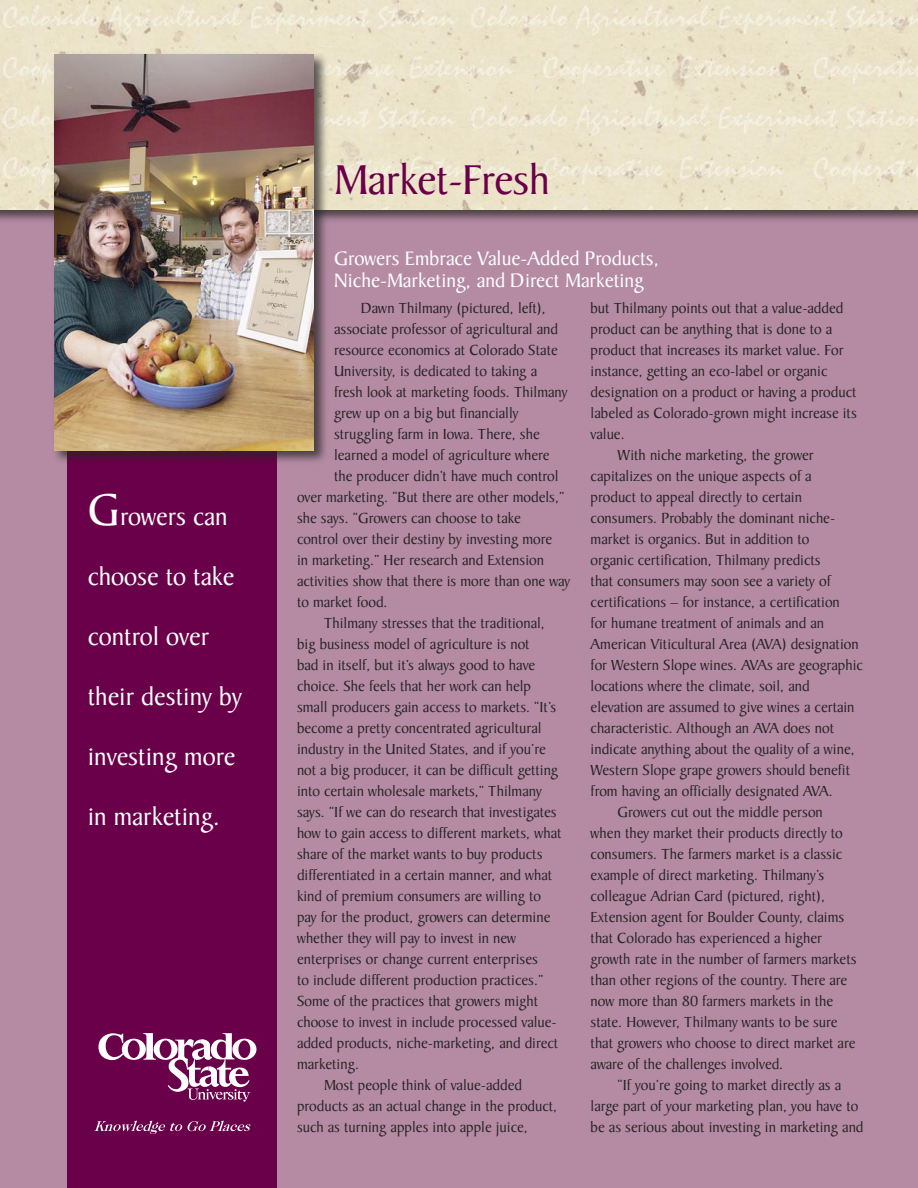
<style>
.page{position:relative;width:918px;height:1188px;background:#fff}
.page>*{position:absolute;margin:0;border:0;box-sizing:border-box;transform-origin:0 0}
.head{font:45px "Baker Signet";letter-spacing:-.01em;color:#6a0049}
.quoteflushleft{font:27px "Baker Signet";color:#fff}
.subhead_1{font:21px/22.5px "Baker Signet";color:#fff}
.body_text{font:15.75px/21px "Baker Signet";color:#272525}
.s1{font-size:48px}
</style>
<div class="page">
<div style="left:0;top:210px;width:918px;height:978px;background:#b58ba4"></div>
<div style="left:68px;top:450px;width:209px;height:738px;background:#6a0049"></div>
<div style="left:0;top:0;width:918px;height:226px;background:#272525;opacity:.75"></div>
<img style="left:0;top:0;width:918px;height:210px">
<div style="left:50px;top:50px;width:280px;height:417px;background:#272525;opacity:.75"></div>
<img style="left:54px;top:54px;width:260px;height:396px">
<svg style="left:98px;top:1033px;width:158px;height:69px"></svg>
<svg style="left:94px;top:1121px;width:156px;height:13px"></svg>
<p class="quoteflushleft" style="left:88px;top:502px;width:141px"><span class="s1">G</span>rowers can</p>
<p class="quoteflushleft" style="left:88px;top:562px;width:148px">choose to take</p>
<p class="quoteflushleft" style="left:88px;top:622px;width:123px">control over</p>
<p class="quoteflushleft" style="left:88px;top:682px;width:156px">their destiny by</p>
<p class="quoteflushleft" style="left:88px;top:742px;width:149px">investing more</p>
<p class="quoteflushleft" style="left:88px;top:802px;width:134px">in marketing.</p>
<p class="head" style="left:334px;top:155px;width:217px">Market-Fresh</p>
<p class="subhead_1" style="left:334px;top:247px;width:327px">Growers Embrace Value-Added Products,<br>Niche-Marketing, and Direct Marketing</p>
<p class="body_text" style="left:361px;top:298px;width:186px">Dawn Thilmany (pictured, left),</p>
<p class="body_text" style="left:334px;top:319px;width:225px">associate professor of agricultural and</p>
<p class="body_text" style="left:334px;top:340px;width:225px">resource economics at Colorado State</p>
<p class="body_text" style="left:334px;top:361px;width:204px">University, is dedicated to taking a</p>
<p class="body_text" style="left:334px;top:382px;width:235px">fresh look at marketing foods. Thilmany</p>
<p class="body_text" style="left:334px;top:403px;width:186px">grew up on a big but financially</p>
<p class="body_text" style="left:334px;top:424px;width:207px">struggling farm in Iowa. There, she</p>
<p class="body_text" style="left:334px;top:445px;width:217px">learned a model of agriculture where</p>
<p class="body_text" style="left:334px;top:466px;width:226px">the producer didn’t have much control</p>
<p class="body_text" style="left:297px;top:487px;width:269px">over marketing. “But there are other models,”</p>
<p class="body_text" style="left:297px;top:508px;width:225px">she says. “Growers can choose to take</p>
<p class="body_text" style="left:297px;top:529px;width:257px">control over their destiny by investing more</p>
<p class="body_text" style="left:297px;top:550px;width:249px">in marketing.” Her research and Extension</p>
<p class="body_text" style="left:297px;top:571px;width:275px">activities show that there is more than one way</p>
<p class="body_text" style="left:297px;top:592px;width:92px">to market food.</p>
<p class="body_text" style="left:297px;top:613px;width:266px;text-indent:27px">Thilmany stresses that the traditional, big business model of agriculture is not<br>bad in itself, but it’s always good to have choice. She feels that her work can help small producers gain access to markets. “It’s become a pretty concentrated agricultural industry in the United States, and if you’re not a big producer, it can be difficult getting into certain wholesale markets,” Thilmany says. “If we can do research that investigates how to gain access to different markets, what share of the market wants to buy products differentiated in a certain manner, and what kind of premium consumers are willing to pay for the product, growers can determine whether they will pay to invest in new enterprises or change current enterprises<br>to include different production practices.” Some of the practices that growers might choose to invest in include processed value&shy;added products, niche-marketing, and direct marketing.</p>
<p class="body_text" style="left:297px;top:1075px;width:262px;text-indent:27px">Most people think of value-added products as an actual change in the product, such as turning apples into apple juice,</p>
<p class="body_text" style="left:591px;top:298px;width:268px">but Thilmany points out that a value-added product can be anything that is done to a product that increases its market value. For instance, getting an eco-label or organic designation on a product or having a product labeled as Colorado-grown might increase its value.</p>
<p class="body_text" style="left:591px;top:445px;width:274px;text-indent:27px">With niche marketing, the grower capitalizes on the unique aspects of a<br>product to appeal directly to certain consumers. Probably the dominant niche&shy;market is organics. But in addition to<br>organic certification, Thilmany predicts<br>that consumers may soon see a variety of certifications – for instance, a certification<br>for humane treatment of animals and an American Viticultural Area (AVA) designation for Western Slope wines. AVAs are geographic locations where the climate, soil, and elevation are assumed to give wines a certain characteristic. Although an AVA does not indicate anything about the quality of a wine, Western Slope grape growers should benefit from having an officially designated AVA.</p>
<p class="body_text" style="left:591px;top:802px;width:267px;text-indent:27px">Growers cut out the middle person when they market their products directly to consumers. The farmers market is a classic example of direct marketing. Thilmany’s colleague Adrian Card (pictured, right), Extension agent for Boulder County, claims that Colorado has experienced a higher growth rate in the number of farmers markets than other regions of the country. There are now more than 80 farmers markets in the state. However, Thilmany wants to be sure that growers who choose to direct market are aware of the challenges involved.</p>
<p class="body_text" style="left:591px;top:1075px;width:274px;text-align:center">“If you’re going to market directly as a<br>large part of your marketing plan, you have to be as serious about investing in marketing and</p>
</div>
